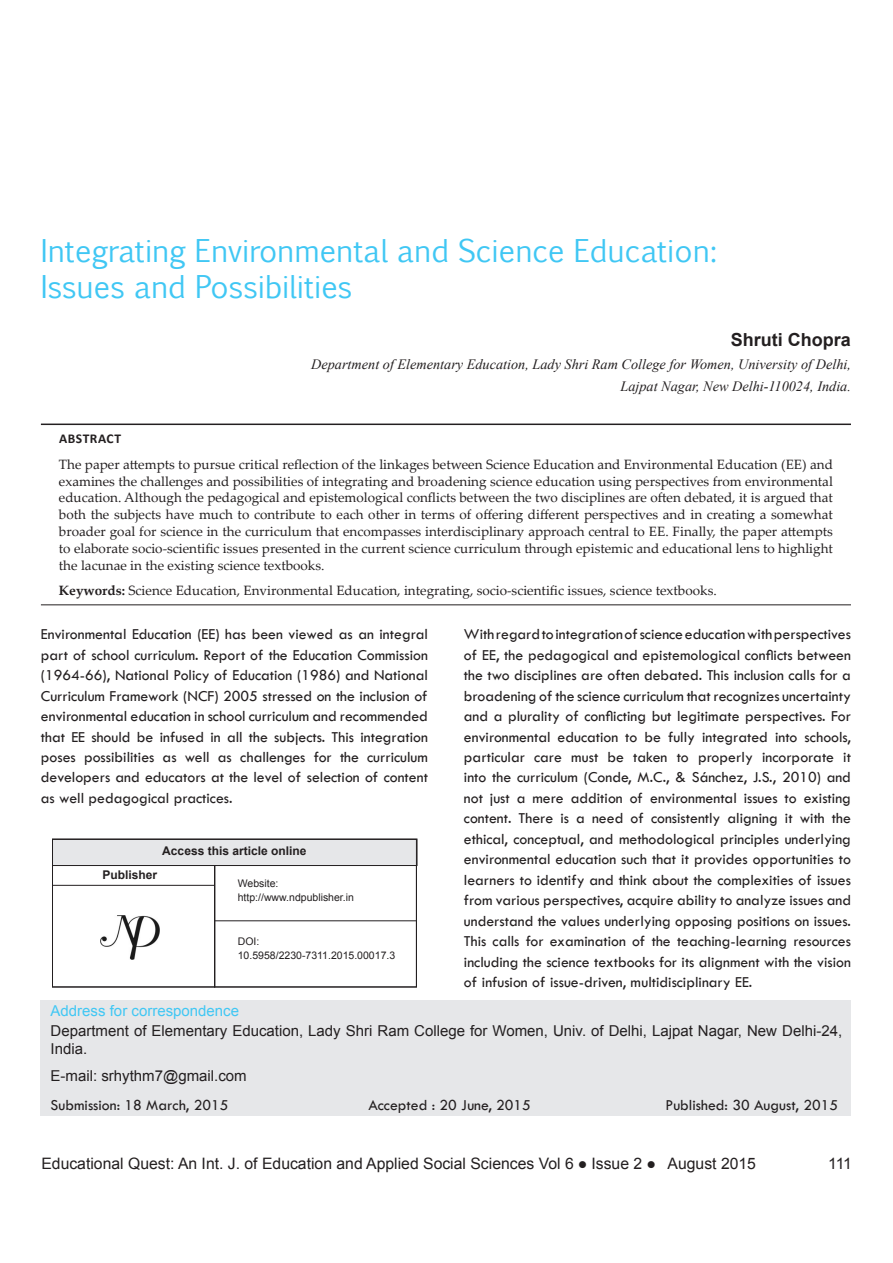
<style>
.page{position:relative;width:893px;height:1263px;background:#fff}
.page>*{position:absolute;margin:0;border:0;box-sizing:border-box;transform-origin:0 0}
.head{font:30px/36px "Euphemia CAS";color:#40c7f4}
.author{font:700 18px "Arial";color:#231f20}
.text{font:15.75px/20.5px "Tw Cen";color:#231f20;text-align:justify}
._1-2-3_folio{font:15.75px "Arial";color:#231f20}
.date{font:15.75px "Tw Cen";color:#231f20}
.author_bottom_detail{font:15px/18px "Arial";color:#231f20}
.corres{font:15px "Arial";color:#40c7f4}
.detail_author{font:italic 14.25px/21.6px "Times New Roman";color:#231f20;text-align:right}
.ab-text{font:13.5px/16.8px "Palatino Linotype";color:#231f20;text-align:justify}
.ab-key{font:13.5px "Palatino Linotype";color:#231f20}
.ab-head{font:700 13.5px "Calibri";letter-spacing:.04em;color:#231f20}
.access{font:700 12px "Arial";color:#231f20}
.access-2{font:10.5px "Arial";color:#231f20}
.doi{font:10.5px "Arial";color:#231f20}
.s1{font-weight:700}
</style>
<div class="page">
<hr style="left:41px;top:424px;width:810px;height:1px;background:#231f20">
<hr style="left:41px;top:604px;width:810px;height:1px;background:#231f20">
<div style="left:41px;top:1001px;width:810px;height:115px;background:#e6e7e9"></div>
<div style="left:52px;top:839px;width:365px;height:26px;background:#e6e7e9"></div>
<div style="left:52px;top:839px;width:365px;height:27px;border:1px solid #231f20"></div>
<div style="left:52px;top:839px;width:365px;height:148px;border:1px solid #231f20"></div>
<hr style="left:214px;top:866px;width:1px;height:121px;background:#231f20">
<hr style="left:52px;top:885px;width:162px;height:1px;background:#231f20">
<hr style="left:214px;top:920px;width:203px;height:1px;background:#231f20">
<img style="left:100px;top:916px;width:60px;height:44px">
<p class="head" style="left:41px;top:233px;width:678px">Integrating Environmental and Science Education:<br>Issues and Possibilities</p>
<p class="author" style="left:731px;top:328px;width:122px">Shruti Chopra</p>
<p class="detail_author" style="left:311px;top:353px;width:541px">Department of Elementary Education, Lady Shri Ram College for Women, University of Delhi,<br>Lajpat Nagar, New Delhi-110024, India.</p>
<p class="ab-head" style="left:59px;top:430px;width:63px">ABSTRACT</p>
<p class="ab-text" style="left:59px;top:455px;width:776px">The paper attempts to pursue critical reflection of the linkages between Science Education and Environmental Education (EE) and examines the challenges and possibilities of integrating and broadening science education using perspectives from environmental education. Although the pedagogical and epistemological conflicts between the two disciplines are often debated, it is argued that both the subjects have much to contribute to each other in terms of offering different perspectives and in creating a somewhat broader goal for science in the curriculum that encompasses interdisciplinary approach central to EE. Finally, the paper attempts to elaborate socio-scientific issues presented in the current science curriculum through epistemic and educational lens to highlight the lacunae in the existing science textbooks.</p>
<p class="ab-key" style="left:59px;top:581px;width:659px"><span class="s1">Keywords:</span> Science Education, Environmental Education, integrating, socio-scientific issues, science textbooks.</p>
<p class="text" style="left:41px;top:624px;width:389px">Environmental Education (EE) has been viewed as an integral part of school curriculum. Report of the Education Commission (1964-66), National Policy of Education (1986) and National Curriculum Framework (NCF) 2005 stressed on the inclusion of environmental education in school curriculum and recommended that EE should be infused in all the subjects. This integration poses possibilities as well as challenges for the curriculum developers and educators at the level of selection of content as well pedagogical practices.</p>
<p class="text" style="left:464px;top:624px;width:389px">With regard to integration of science education with perspectives of EE, the pedagogical and epistemological conflicts between the two disciplines are often debated. This inclusion calls for a broadening of the science curriculum that recognizes uncertainty and a plurality of conflicting but legitimate perspectives. For environmental education to be fully integrated into schools, particular care must be taken to properly incorporate it into the curriculum (Conde, M.C., &amp; Sánchez, J.S., 2010) and not just a mere addition of environmental issues to existing content. There is a need of consistently aligning it with the ethical, conceptual, and methodological principles underlying environmental education such that it provides opportunities to learners to identify and think about the complexities of issues from various perspectives, acquire ability to analyze issues and understand the values underlying opposing positions on issues.<br>This calls for examination of the teaching-learning resources including the science textbooks for its alignment with the vision of infusion of issue-driven, multidisciplinary EE.</p>
<p class="access" style="left:162px;top:843px;width:146px">Access this article online</p>
<p class="access" style="left:103px;top:867px;width:56px">Publisher</p>
<p class="access-2" style="left:238px;top:877px;width:42px">Website:</p>
<p class="access-2" style="left:238px;top:890px;width:118px">http://www.ndpublisher.in</p>
<p class="access-2" style="left:238px;top:935px;width:23px">DOI:</p>
<p class="doi" style="left:238px;top:948px;width:159px">10.5958/2230-7311.2015.00017.3</p>
<p class="corres" style="left:51px;top:1001px;width:190px">Address for correspondence</p>
<p class="author_bottom_detail" style="left:51px;top:1021px;width:793px">Department of Elementary Education, Lady Shri Ram College for Women, Univ. of Delhi, Lajpat Nagar, New Delhi-24,<br>India.</p>
<p class="author_bottom_detail" style="left:51px;top:1066px;width:198px">E-mail: srhythm7@gmail.com</p>
<p class="date" style="left:51px;top:1096px;width:179px">Submission: 18 March, 2015</p>
<p class="date" style="left:368px;top:1096px;width:164px">Accepted : 20 June, 2015</p>
<p class="date" style="left:665px;top:1096px;width:174px">Published: 30 August, 2015</p>
<p class="_1-2-3_folio" style="left:41px;top:1153px;width:716px">Educational Quest: An Int. J. of Education and Applied Social Sciences Vol 6 ● Issue 2 ● August 2015</p>
<p class="_1-2-3_folio" style="left:828px;top:1153px;width:25px">111</p>
</div>
